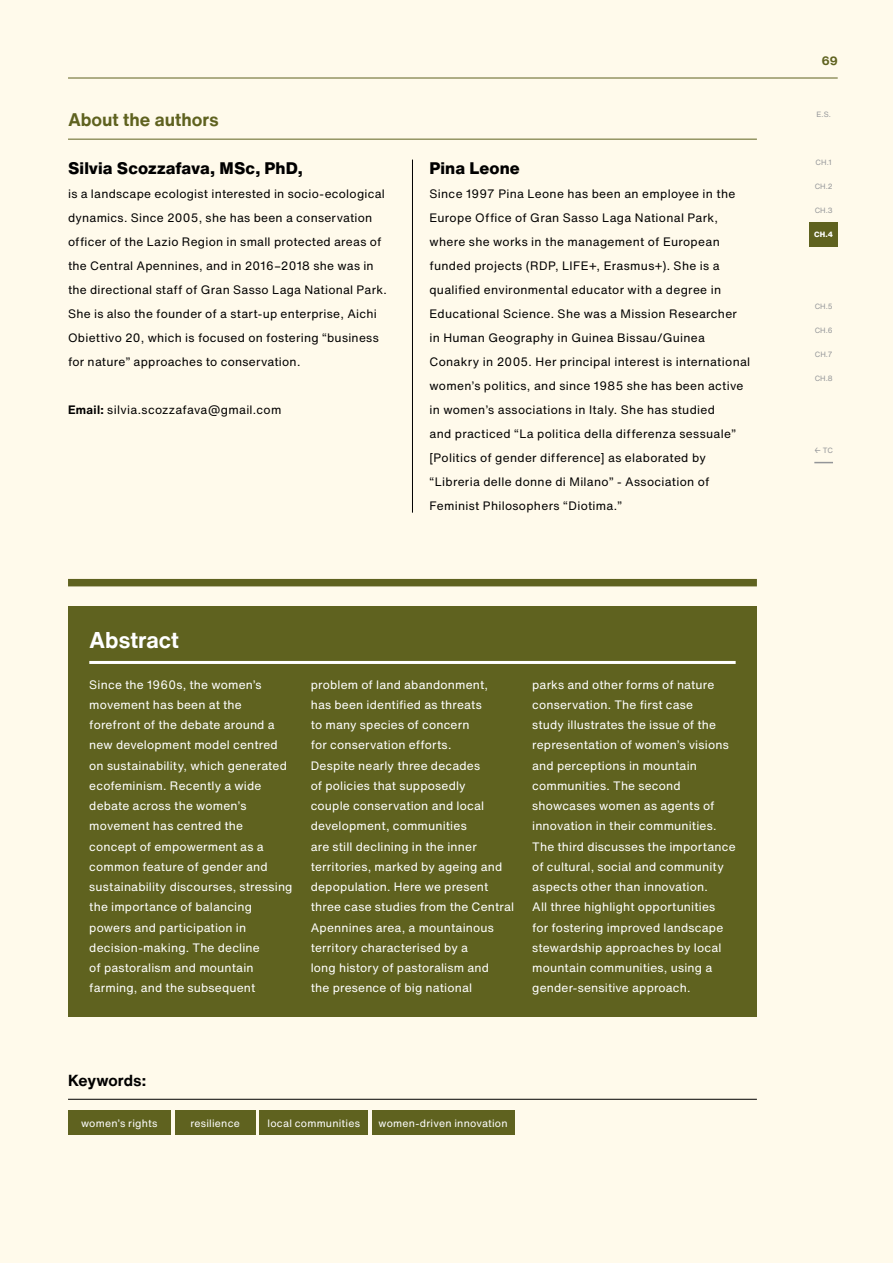
<style>
.page{position:relative;width:893px;height:1263px;background:#fffaeb}
.page>*{position:absolute;margin:0;border:0;box-sizing:border-box;transform-origin:0 0}
.Abstract_heading{font:700 22.5px "Helvetica Now Text";letter-spacing:-.005em;color:#fff}
.About_the_author_hea{font:700 18px "Helvetica Now Text";color:#5f621f}
.Author_Name{font:800 16.5px "Helvetica Now Text";letter-spacing:.005em;color:#000}
.Keywords_title{font:700 15.75px "Helvetica Now Text";color:#000}
.Abstract_Body{font:12px/20.2px "Helvetica Now Text";letter-spacing:.015em;color:#fff}
.Author_biography{font:12px/24px "Helvetica Now Text";letter-spacing:.025em;color:#000}
.t1{font:700 12px "Helvetica Now Text";color:#5f621f}
.keyword_tag{font:10.5px "Helvetica Now Text";letter-spacing:.02em;color:#fff}
.t2{font:7.5px "Helvetica Now Text";letter-spacing:.01em;color:#939598}
.t3{font:800 7.5px "Helvetica Now Text";color:#fff}
.s1{font-weight:700}
</style>
<div class="page">
<hr style="left:68px;top:139px;width:689px;height:1px;background:#5f621f">
<hr style="left:412px;top:160px;width:1px;height:353px;background:#000">
<div style="left:68px;top:607px;width:689px;height:410px;background:#5f621f"></div>
<hr style="left:89px;top:661px;width:647px;height:3px;background:#fff">
<div style="left:68px;top:579px;width:689px;height:7px;background:#5f621f"></div>
<hr style="left:68px;top:1099px;width:689px;height:1px;background:#000">
<div style="left:68px;top:1110px;width:103px;height:24px;background:#5f621f"></div>
<div style="left:260px;top:1110px;width:108px;height:24px;background:#5f621f"></div>
<div style="left:372px;top:1110px;width:142px;height:24px;background:#5f621f"></div>
<div style="left:175px;top:1110px;width:81px;height:24px;background:#5f621f"></div>
<hr style="left:68px;top:78px;width:770px;height:1px;background:#5f621f">
<div style="left:810px;top:222px;width:28px;height:24px;background:#5f621f"></div>
<svg style="left:814px;top:462px;width:19px;height:1px"></svg>
<p class="About_the_author_hea" style="left:68px;top:106px;width:152px">About the authors</p>
<p class="Author_Name" style="left:68px;top:156px;width:237px">Silvia Scozzafava, MSc, PhD,</p>
<p class="Author_biography" style="left:68px;top:181px;width:320px">is a landscape ecologist interested in socio-ecological dynamics. Since 2005, she has been a conservation officer of the Lazio Region in small protected areas of the Central Apennines, and in 2016–2018 she was in the directional staff of Gran Sasso Laga National Park.<br>She is also the founder of a start-up enterprise, Aichi Obiettivo 20, which is focused on fostering “business for nature” approaches to conservation.</p>
<p class="Author_biography" style="left:68px;top:397px;width:215px"><span class="s1">Email:</span> silvia.scozzafava@gmail.com</p>
<p class="Author_Name" style="left:429px;top:156px;width:92px">Pina Leone</p>
<p class="Author_biography" style="left:429px;top:181px;width:322px">Since 1997 Pina Leone has been an employee in the Europe Office of Gran Sasso Laga National Park, where she works in the management of European funded projects (RDP, LIFE+, Erasmus+). She is a qualified environmental educator with a degree in Educational Science. She was a Mission Researcher in Human Geography in Guinea Bissau/Guinea Conakry in 2005. Her principal interest is international women’s politics, and since 1985 she has been active in women’s associations in Italy. She has studied<br>and practiced “La politica della differenza sessuale” [Politics of gender difference] as elaborated by “Libreria delle donne di Milano” - Association of Feminist Philosophers “Diotima.”</p>
<p class="Abstract_heading" style="left:89px;top:623px;width:91px">Abstract</p>
<p class="Abstract_Body" style="left:89px;top:674px;width:205px">Since the 1960s, the women’s movement has been at the forefront of the debate around a new development model centred on sustainability, which generated ecofeminism. Recently a wide debate across the women’s movement has centred the concept of empowerment as a common feature of gender and sustainability discourses, stressing the importance of balancing powers and participation in decision-making. The decline<br>of pastoralism and mountain farming, and the subsequent</p>
<p class="Abstract_Body" style="left:311px;top:674px;width:205px">problem of land abandonment,<br>has been identified as threats<br>to many species of concern<br>for conservation efforts.<br>Despite nearly three decades<br>of policies that supposedly<br>couple conservation and local development, communities<br>are still declining in the inner territories, marked by ageing and depopulation. Here we present three case studies from the Central<br>Apennines area, a mountainous territory characterised by a<br>long history of pastoralism and<br>the presence of big national</p>
<p class="Abstract_Body" style="left:532px;top:674px;width:205px">parks and other forms of nature conservation. The first case<br>study illustrates the issue of the representation of women’s visions and perceptions in mountain communities. The second showcases women as agents of innovation in their communities.<br>The third discusses the importance of cultural, social and community aspects other than innovation.<br>All three highlight opportunities<br>for fostering improved landscape stewardship approaches by local mountain communities, using a gender-sensitive approach.</p>
<p class="Keywords_title" style="left:68px;top:1069px;width:80px">Keywords:</p>
<p class="keyword_tag" style="left:81px;top:1115px;width:78px">women’s rights</p>
<p class="keyword_tag" style="left:190px;top:1115px;width:51px">resilience</p>
<p class="keyword_tag" style="left:268px;top:1115px;width:94px">local communities</p>
<p class="keyword_tag" style="left:379px;top:1115px;width:131px">women-driven innovation</p>
<p class="t1" style="left:822px;top:51px;width:17px">69</p>
<p class="t2" style="left:816px;top:109px;width:16px">E.S.</p>
<p class="t2" style="left:816px;top:157px;width:18px">CH.1</p>
<p class="t2" style="left:815px;top:181px;width:20px">CH.2</p>
<p class="t2" style="left:815px;top:205px;width:20px">CH.3</p>
<p class="t3" style="left:814px;top:229px;width:20px">CH.4</p>
<p class="t2" style="left:815px;top:301px;width:20px">CH.5</p>
<p class="t2" style="left:815px;top:325px;width:20px">CH.6</p>
<p class="t2" style="left:815px;top:349px;width:19px">CH.7</p>
<p class="t2" style="left:815px;top:373px;width:20px">CH.8</p>
<p class="t2" style="left:814px;top:445px;width:20px">← TC</p>
</div>
